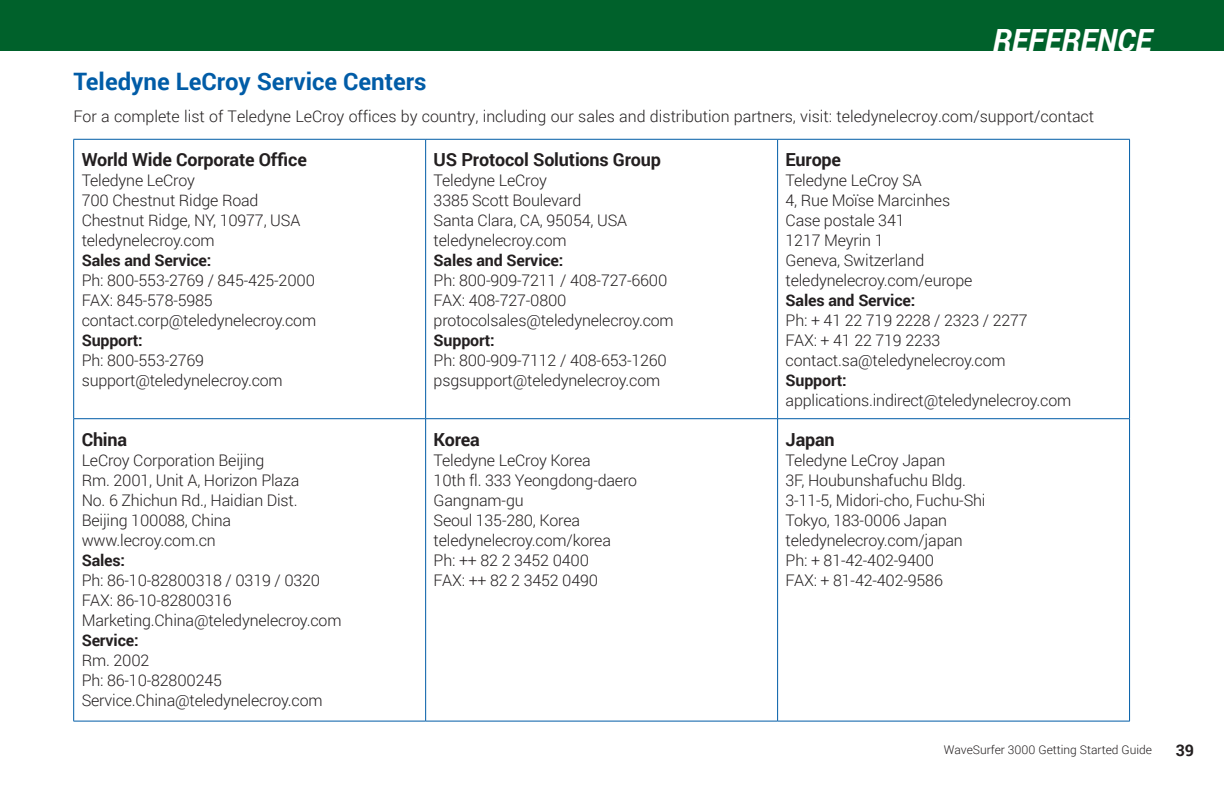
<style>
.page{position:relative;width:1224px;height:792px;background:#fff}
.page>*{position:absolute;margin:0;border:0;box-sizing:border-box;transform-origin:0 0}
.t1{font:italic 700 30.6px "Roboto";color:#fff}
.t2{font:700 24px "Roboto";color:#015ca7}
.t3{font:700 18px "Roboto";letter-spacing:-.01em;color:#231f20}
.t4{font:300 16px/20px "Roboto";letter-spacing:-.01em;color:#231f20}
.t5{font:700 16px "Roboto";letter-spacing:-.01em;color:#231f20}
.t6{font:300 12px "Roboto";color:#231f20}
</style>
<div class="page">
<div style="left:0;top:0;width:1224px;height:51px;background:#00612b"></div>
<hr style="left:73px;top:139px;width:353px;height:1px;background:#015ca7">
<hr style="left:73px;top:140px;width:1px;height:278px;background:#015ca7">
<hr style="left:426px;top:139px;width:352px;height:1px;background:#015ca7">
<hr style="left:425px;top:140px;width:1px;height:278px;background:#015ca7">
<hr style="left:778px;top:139px;width:352px;height:1px;background:#015ca7">
<hr style="left:777px;top:140px;width:1px;height:278px;background:#015ca7">
<hr style="left:1129px;top:140px;width:1px;height:278px;background:#015ca7">
<hr style="left:73px;top:418px;width:353px;height:1px;background:#015ca7">
<hr style="left:73px;top:419px;width:1px;height:302px;background:#015ca7">
<hr style="left:426px;top:418px;width:352px;height:1px;background:#015ca7">
<hr style="left:425px;top:419px;width:1px;height:302px;background:#015ca7">
<hr style="left:778px;top:418px;width:352px;height:1px;background:#015ca7">
<hr style="left:777px;top:419px;width:1px;height:302px;background:#015ca7">
<hr style="left:1129px;top:419px;width:1px;height:302px;background:#015ca7">
<hr style="left:73px;top:721px;width:353px;height:1px;background:#015ca7">
<hr style="left:426px;top:721px;width:352px;height:1px;background:#015ca7">
<hr style="left:778px;top:721px;width:352px;height:1px;background:#015ca7">
<h2 class="t2" style="left:73px;top:65px;width:355px">Teledyne LeCroy Service Centers</h2>
<h1 class="t1" style="left:993px;top:19px;width:161px">REFERENCE</h1>
<p class="t4" style="left:73px;top:106px;width:1022px">For a complete list of Teledyne LeCroy offices by country, including our sales and distribution partners, visit: teledynelecroy.com/support/contact</p>
<p class="t3" style="left:82px;top:147px;width:227px">World Wide Corporate Office</p>
<p class="t4" style="left:82px;top:170px;width:220px">Teledyne LeCroy<br>700 Chestnut Ridge Road<br>Chestnut Ridge, NY, 10977, USA teledynelecroy.com</p>
<p class="t5" style="left:82px;top:249px;width:131px">Sales and Service:</p>
<p class="t4" style="left:82px;top:270px;width:236px">Ph: 800-553-2769 / 845-425-2000<br>FAX: 845-578-5985 contact.corp@teledynelecroy.com</p>
<p class="t5" style="left:82px;top:329px;width:63px">Support:</p>
<p class="t4" style="left:82px;top:350px;width:203px">Ph: 800-553-2769 support@teledynelecroy.com</p>
<p class="t3" style="left:82px;top:426px;width:47px">China</p>
<p class="t4" style="left:82px;top:449px;width:219px">LeCroy Corporation Beijing<br>Rm. 2001, Unit A, Horizon Plaza<br>No. 6 Zhichun Rd., Haidian Dist.<br>Beijing 100088, China www.lecroy.com.cn</p>
<p class="t5" style="left:82px;top:549px;width:45px">Sales:</p>
<p class="t4" style="left:82px;top:569px;width:261px">Ph: 86-10-82800318 / 0319 / 0320<br>FAX: 86-10-82800316<br>Marketing.China@teledynelecroy.com</p>
<p class="t5" style="left:82px;top:629px;width:59px">Service:</p>
<p class="t4" style="left:82px;top:649px;width:242px">Rm. 2002<br>Ph: 86-10-82800245<br>Service.China@teledynelecroy.com</p>
<p class="t3" style="left:434px;top:147px;width:229px">US Protocol Solutions Group</p>
<p class="t4" style="left:434px;top:170px;width:195px">Teledyne LeCroy<br>3385 Scott Boulevard<br>Santa Clara, CA, 95054, USA teledynelecroy.com</p>
<p class="t5" style="left:434px;top:249px;width:131px">Sales and Service:</p>
<p class="t4" style="left:434px;top:270px;width:242px">Ph: 800-909-7211 / 408-727-6600<br>FAX: 408-727-0800 protocolsales@teledynelecroy.com</p>
<p class="t5" style="left:434px;top:329px;width:63px">Support:</p>
<p class="t4" style="left:434px;top:350px;width:235px">Ph: 800-909-7112 / 408-653-1260 psgsupport@teledynelecroy.com</p>
<p class="t3" style="left:434px;top:426px;width:48px">Korea</p>
<p class="t4" style="left:434px;top:449px;width:205px">Teledyne LeCroy Korea<br>10th fl. 333 Yeongdong-daero<br>Gangnam-gu<br>Seoul 135-280, Korea teledynelecroy.com/korea<br>Ph: ++ 82 2 3452 0400<br>FAX: ++ 82 2 3452 0490</p>
<p class="t3" style="left:786px;top:147px;width:57px">Europe</p>
<p class="t4" style="left:786px;top:170px;width:188px">Teledyne LeCroy SA<br>4, Rue Moïse Marcinhes<br>Case postale 341<br>1217 Meyrin 1<br>Geneva, Switzerland teledynelecroy.com/europe</p>
<p class="t5" style="left:786px;top:289px;width:131px">Sales and Service:</p>
<p class="t4" style="left:786px;top:310px;width:244px">Ph: + 41 22 719 2228 / 2323 / 2277<br>FAX: + 41 22 719 2233 contact.sa@teledynelecroy.com</p>
<p class="t5" style="left:786px;top:369px;width:63px">Support:</p>
<p class="t4" style="left:786px;top:390px;width:287px">applications.indirect@teledynelecroy.com</p>
<p class="t3" style="left:786px;top:426px;width:51px">Japan</p>
<p class="t4" style="left:786px;top:449px;width:201px">Teledyne LeCroy Japan<br>3F, Houbunshafuchu Bldg.<br>3-11-5, Midori-cho, Fuchu-Shi<br>Tokyo, 183-0006 Japan teledynelecroy.com/japan<br>Ph: + 81-42-402-9400<br>FAX: + 81-42-402-9586</p>
<p class="t6" style="left:944px;top:741px;width:210px">WaveSurfer 3000 Getting Started Guide</p>
<p class="t5" style="left:1176px;top:739px;width:20px">39</p>
</div>
